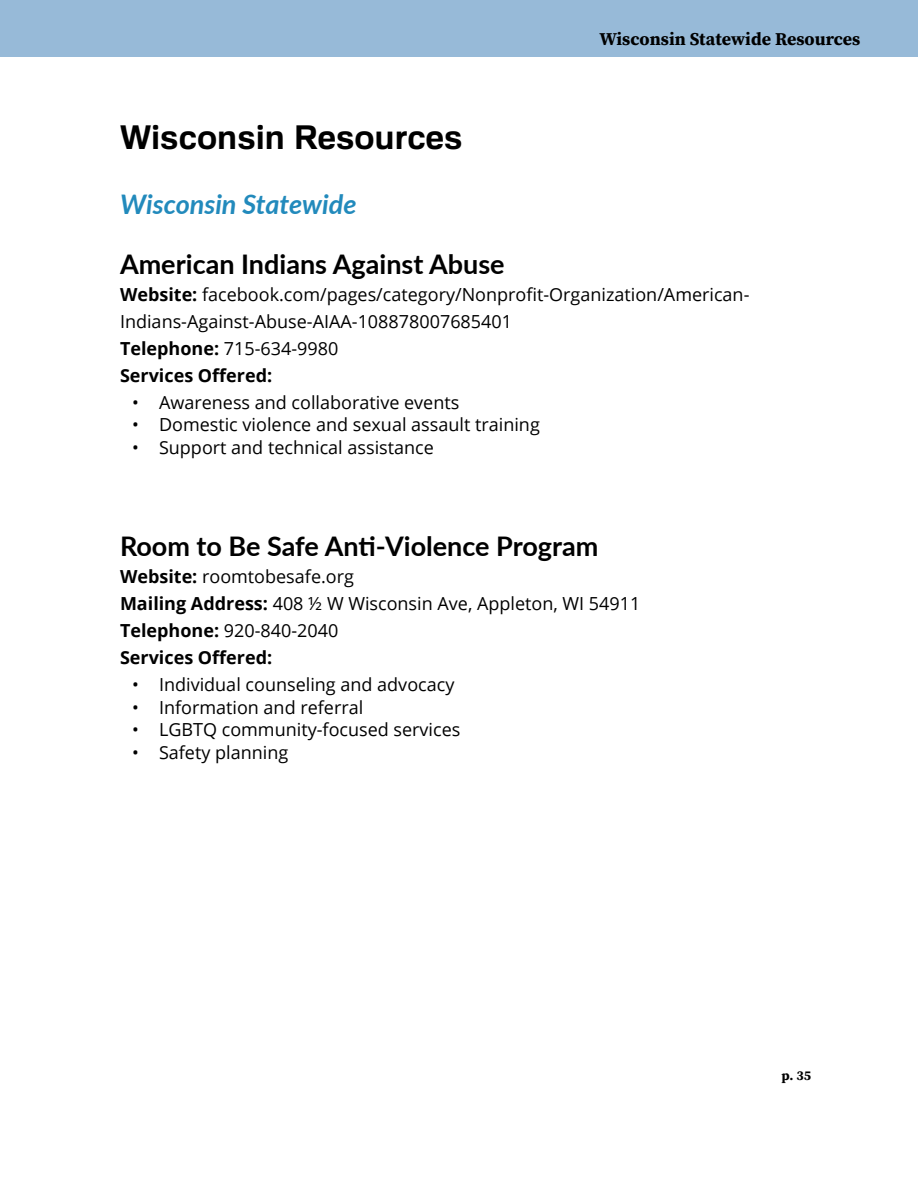
<style>
.page{position:relative;width:918px;height:1188px;background:#fff}
.page>*{position:absolute;margin:0;border:0;box-sizing:border-box;transform-origin:0 0}
.t1{font:700 33px "Familiar Pro";color:#000}
.t2{font:700 27px "Lato";color:#000}
.t3{font:italic 700 27px "Lato";color:#228abc}
.t4{font:18px/27px "Open Sans";color:#000}
.t5{font:700 18px "Source Serif Pro";color:#000}
.t6{font:700 13.5px "Source Serif Pro";color:#000}
.s1{font-weight:700}
</style>
<div class="page">
<div style="left:0;top:0;width:918px;height:57px;background:#97bad8"></div>
<h1 class="t1" style="left:120px;top:117px;width:344px">Wisconsin Resources</h1>
<p class="t5" style="left:600px;top:27px;width:263px">Wisconsin Statewide Resources</p>
<h2 class="t3" style="left:120px;top:184px;width:238px">Wisconsin Statewide</h2>
<h2 class="t2" style="left:120px;top:244px;width:386px">American Indians Against Abuse</h2>
<p class="t4" style="left:120px;top:280px;width:631px"><span class="s1">Website:</span> facebook.com/pages/category/Nonprofit-Organization/American-Indians-Against-Abuse-AIAA-108878007685401<br><span class="s1">Telephone:</span> 715-634-9980<br><span class="s1">Services Offered:</span></p>
<p class="t4" style="left:132px;top:388px;width:329px">• Awareness and collaborative events</p>
<p class="t4" style="left:132px;top:411px;width:409px">• Domestic violence and sexual assault training</p>
<p class="t4" style="left:132px;top:433px;width:303px">• Support and technical assistance</p>
<h2 class="t2" style="left:120px;top:526px;width:480px">Room to Be Safe Anti-Violence Program</h2>
<p class="t4" style="left:120px;top:563px;width:522px"><span class="s1">Website:</span> roomtobesafe.org<br><span class="s1">Mailing Address:</span> 408 ½ W Wisconsin Ave, Appleton, WI 54911<br><span class="s1">Telephone:</span> 920-840-2040<br><span class="s1">Services Offered:</span></p>
<p class="t4" style="left:132px;top:671px;width:324px">• Individual counseling and advocacy</p>
<p class="t4" style="left:132px;top:693px;width:233px">• Information and referral</p>
<p class="t4" style="left:132px;top:716px;width:330px">• LGBTQ community-focused services</p>
<p class="t4" style="left:132px;top:738px;width:158px">• Safety planning</p>
<p class="t6" style="left:781px;top:1066px;width:31px">p. 35</p>
</div>
